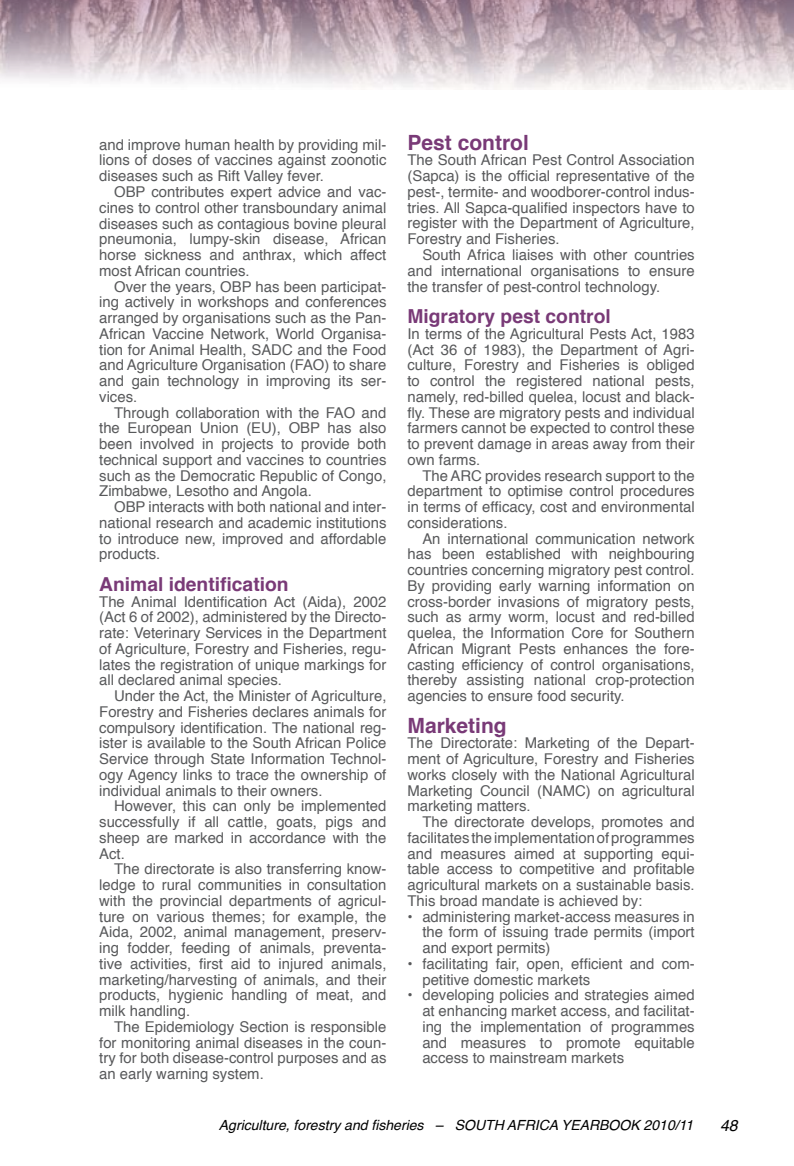
<style>
.page{position:relative;width:794px;height:1166px;background:#fff}
.page>*{position:absolute;margin:0;border:0;box-sizing:border-box;transform-origin:0 0}
.t1{font:700 21px "Helvetica";color:#793a77}
.t2{font:700 19.25px "Helvetica";color:#793a77}
.t3{font:italic 15.75px "Helvetica";color:#000}
.t4{font:14.88px/15.8px "Helvetica";color:#58595b;text-align:justify}
.t5{font:italic 14px "Helvetica";color:#000}
</style>
<div class="page">
<svg style="left:0;top:0;width:794px;height:89px;background:#cab9c1"></svg>
<p class="t4" style="left:99px;top:137px;width:289px">and improve human health by providing mil&shy;lions of doses of vaccines against zoonotic diseases such as Rift Valley fever.</p>
<p class="t4" style="left:99px;top:184px;width:289px;text-indent:15px">OBP contributes expert advice and vac&shy;cines to control other transboundary animal diseases such as contagious bovine pleural pneumonia, lumpy-skin disease, African horse sickness and anthrax, which affect most African countries.</p>
<p class="t4" style="left:99px;top:279px;width:289px;text-indent:15px">Over the years, OBP has been participat&shy;ing actively in workshops and conferences arranged by organisations such as the Pan-African Vaccine Network, World Organisa&shy;tion for Animal Health, SADC and the Food and Agriculture Organisation (FAO) to share and gain technology in improving its ser&shy;vices.</p>
<p class="t4" style="left:99px;top:405px;width:289px;text-indent:15px">Through collaboration with the FAO and the European Union (EU), OBP has also been involved in projects to provide both technical support and vaccines to countries such as the Democratic Republic of Congo, Zimbabwe, Lesotho and Angola.</p>
<p class="t4" style="left:99px;top:499px;width:289px;text-indent:15px">OBP interacts with both national and inter&shy;national research and academic institutions to introduce new, improved and affordable products.</p>
<p class="t2" style="left:99px;top:568px;width:191px">Animal identification</p>
<p class="t4" style="left:99px;top:594px;width:289px">The Animal Identification Act (Aida), 2002 (Act 6 of 2002), administered by the Directo&shy;rate: Veterinary Services in the Department of Agriculture, Forestry and Fisheries, regu&shy;lates the registration of unique markings for all declared animal species.</p>
<p class="t4" style="left:99px;top:688px;width:289px;text-indent:15px">Under the Act, the Minister of Agriculture, Forestry and Fisheries declares animals for compulsory identification. The national reg&shy;ister is available to the South African Police Service through State Information Technol&shy;ogy Agency links to trace the ownership of individual animals to their owners.</p>
<p class="t4" style="left:99px;top:799px;width:289px;text-indent:15px">However, this can only be implemented successfully if all cattle, goats, pigs and sheep are marked in accordance with the Act.</p>
<p class="t4" style="left:99px;top:862px;width:289px;text-indent:15px">The directorate is also transferring know&shy;ledge to rural communities in consultation with the provincial departments of agricul&shy;ture on various themes; for example, the Aida, 2002, animal management, preserv&shy;ing fodder, feeding of animals, preventa&shy;tive activities, first aid to injured animals, marketing/harvesting of animals, and their products, hygienic handling of meat, and milk handling.</p>
<p class="t4" style="left:99px;top:1019px;width:289px;text-indent:15px">The Epidemiology Section is responsible for monitoring animal diseases in the coun&shy;try for both disease-control purposes and as an early warning system.</p>
<h1 class="t1" style="left:407px;top:125px;width:123px">Pest control</h1>
<p class="t4" style="left:407px;top:153px;width:289px">The South African Pest Control Association (Sapca) is the official representative of the pest-, termite- and woodborer-control indus&shy;tries. All Sapca-qualified inspectors have to register with the Department of Agriculture, Forestry and Fisheries.</p>
<p class="t4" style="left:407px;top:247px;width:289px;text-indent:15px">South Africa liaises with other countries and international organisations to ensure the transfer of pest-control technology.</p>
<p class="t2" style="left:407px;top:301px;width:205px">Migratory pest control</p>
<p class="t4" style="left:407px;top:326px;width:289px">In terms of the Agricultural Pests Act, 1983 (Act 36 of 1983), the Department of Agri&shy;culture, Forestry and Fisheries is obliged to control the registered national pests, namely, red-billed quelea, locust and black&shy;fly. These are migratory pests and individual farmers cannot be expected to control these to prevent damage in areas away from their own farms.</p>
<p class="t4" style="left:407px;top:468px;width:289px;text-indent:15px">The ARC provides research support to the department to optimise control procedures in terms of efficacy, cost and environmental considerations.</p>
<p class="t4" style="left:407px;top:531px;width:289px;text-indent:15px">An international communication network has been established with neighbouring countries concerning migratory pest control.<br>By providing early warning information on cross-border invasions of migratory pests, such as army worm, locust and red-billed quelea, the Information Core for Southern African Migrant Pests enhances the fore&shy;casting efficiency of control organisations, thereby assisting national crop-protection agencies to ensure food security.</p>
<h1 class="t1" style="left:407px;top:708px;width:101px">Marketing</h1>
<p class="t4" style="left:407px;top:736px;width:289px">The Directorate: Marketing of the Depart&shy;ment of Agriculture, Forestry and Fisheries works closely with the National Agricultural Marketing Council (NAMC) on agricultural marketing matters.</p>
<p class="t4" style="left:407px;top:814px;width:289px;text-indent:15px">The directorate develops, promotes and facilitates the implementation of programmes and measures aimed at supporting equi&shy;table access to competitive and profitable agricultural markets on a sustainable basis.<br>This broad mandate is achieved by:</p>
<p class="t4" style="left:422px;top:909px;width:274px;text-indent:-15px">• administering market-access measures in the form of issuing trade permits (import and export permits)</p>
<p class="t4" style="left:422px;top:956px;width:274px;text-indent:-15px">• facilitating fair, open, efficient and com&shy;petitive domestic markets</p>
<p class="t4" style="left:422px;top:988px;width:274px;text-indent:-15px">• developing policies and strategies aimed at enhancing market access, and facilitat&shy;ing the implementation of programmes and measures to promote equitable access to mainstream markets</p>
<p class="t5" style="left:219px;top:1114px;width:476px">Agriculture, forestry and fisheries – SOUTH AFRICA YEARBOOK 2010/11</p>
<p class="t3" style="left:720px;top:1113px;width:19px">48</p>
</div>
